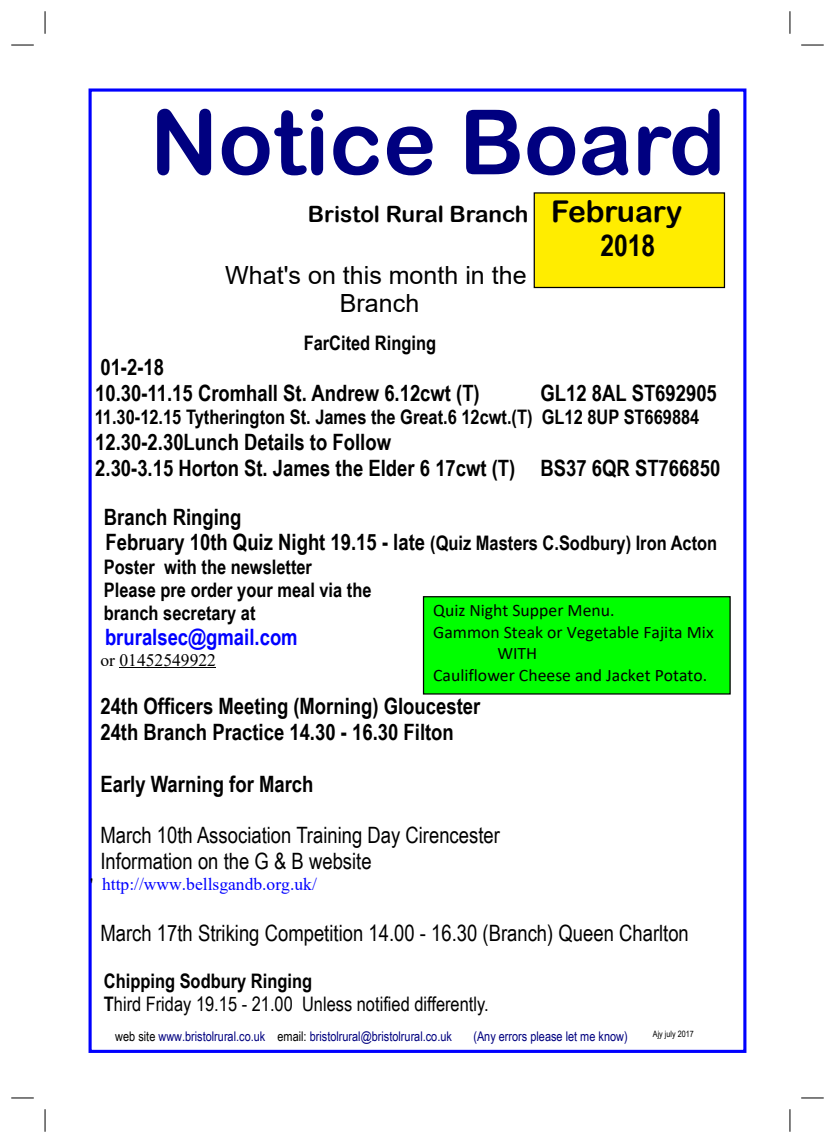
<style>
.page{position:relative;width:835px;height:1143px;background:#fff}
.page>*{position:absolute;margin:0;border:0;box-sizing:border-box;transform-origin:0 0}
.t1{font:90px "Arial Rounded MT Bold";color:#000080}
.t2{font:700 30px "Arial Narrow";color:#000}
.t3{font:25px/28.6px "Arial";color:#000;text-align:center}
.t4{font:700 22.5px/25.9px "Arial Narrow";color:#000}
.t5{font:22.5px/25.9px "Arial Narrow";color:#000}
.t6{font:22.5px "Arial Rounded MT Bold";color:#000}
.t7{font:700 22.5px "Arial Narrow";color:#00f}
.t8{font:700 20px/23px "Arial Narrow";color:#000}
.t9{font:20px/23px "Arial Narrow";color:#000}
.t10{font:17.5px "Calibri";color:#000}
.t11{font:17.5px "Times New Roman";color:#00f}
.t12{font:17.5px "Times New Roman";color:#000}
.t13{font:13.25px "Arial Narrow";color:#000080}
.t14{font:8.75px "Arial Narrow";color:#000}
.s1{font-size:30px}
.s2{font-size:20px}
.s3{color:#000}
.s4{font-weight:700}
</style>
<div class="page">
<div style="left:88px;top:88px;width:658px;height:964px;border:3px solid #00f"></div>
<hr style="left:119px;top:667px;width:97px;height:1px;background:#000">
<div style="left:533px;top:192px;width:191px;height:96px;background:#ffed00;border:1px solid #000"></div>
<div style="left:422px;top:596px;width:308px;height:98px;background:#0f0;border:1px solid #000"></div>
<svg style="left:11px;top:45px;width:23px;height:1px"></svg>
<svg style="left:11px;top:1097px;width:23px;height:1px"></svg>
<svg style="left:801px;top:45px;width:22px;height:1px"></svg>
<svg style="left:801px;top:1097px;width:22px;height:1px"></svg>
<svg style="left:789px;top:11px;width:1px;height:23px"></svg>
<svg style="left:45px;top:11px;width:1px;height:23px"></svg>
<svg style="left:45px;top:1109px;width:1px;height:22px"></svg>
<svg style="left:789px;top:1109px;width:1px;height:22px"></svg>
<h1 class="t1" style="left:150px;top:109px;width:576px">Notice Board</h1>
<p class="t6" style="left:308px;top:205px;width:375px">Bristol Rural Branch <span class="s1">February</span></p>
<h2 class="t2" style="left:600px;top:234px;width:56px">2018</h2>
<p class="t3" style="left:225px;top:263px;width:302px">What's on this month in the<br>Branch</p>
<p class="t8" style="left:303px;top:333px;width:134px">FarCited Ringing</p>
<p class="t4" style="left:95px;top:356px;width:386px">01-2-18<br>10.30-11.15 Cromhall St. Andrew 6.12cwt (T)</p>
<p class="t4" style="left:540px;top:382px;width:178px">GL12 8AL ST692905</p>
<p class="t8" style="left:95px;top:408px;width:606px">11.30-12.15 Tytherington St. James the Great.6 12cwt.(T) GL12 8UP ST669884</p>
<p class="t4" style="left:95px;top:431px;width:626px">12.30-2.30Lunch Details to Follow<br>2.30-3.15 Horton St. James the Elder 6 17cwt (T) BS37 6QR ST766850</p>
<p class="t4" style="left:104px;top:505px;width:614px">Branch Ringing<br>February 10th Quiz Night 19.15 - late <span class="s2">(Quiz Masters C.Sodbury) Iron Acton</span></p>
<p class="t8" style="left:104px;top:557px;width:269px">Poster with the newsletter<br>Please pre order your meal via the branch secretary at</p>
<p class="t7" style="left:105px;top:629px;width:194px">bruralsec@gmail.com</p>
<p class="t12" style="left:100px;top:653px;width:117px">or 01452549922</p>
<p class="t4" style="left:100px;top:695px;width:381px">24th Officers Meeting (Morning) Gloucester<br>24th Branch Practice 14.30 - 16.30 Filton</p>
<p class="t4" style="left:100px;top:773px;width:214px">Early Warning for March</p>
<p class="t5" style="left:100px;top:824px;width:401px">March 10th Association Training Day Cirencester<br>Information on the G &amp; B website</p>
<p class="t11" style="left:90px;top:877px;width:228px"><span class="s3">'</span> http://www.bellsgandb.org.uk/</p>
<p class="t5" style="left:100px;top:922px;width:589px">March 17th Striking Competition 14.00 - 16.30 (Branch) Queen Charlton</p>
<p class="t9" style="left:104px;top:971px;width:386px"><span class="s4">Chipping Sodbury Ringing<br>T</span>hird Friday 19.15 - 21.00 Unless notified differently.</p>
<p class="t10" style="left:433px;top:603px;width:183px">Quiz Night Supper Menu.</p>
<p class="t10" style="left:433px;top:624px;width:282px">Gammon Steak or Vegetable Fajita Mix</p>
<p class="t10" style="left:497px;top:646px;width:41px">WITH</p>
<p class="t10" style="left:433px;top:667px;width:275px">Cauliflower Cheese and Jacket Potato.</p>
<p class="t13" style="left:115px;top:1031px;width:338px"><span class="s3">web site</span> www.bristolrural.co.uk <span class="s3">email:</span> bristolrural@bristolrural.co.uk</p>
<p class="t13" style="left:473px;top:1031px;width:156px">(Any errors please let me know)</p>
<p class="t14" style="left:652px;top:1030px;width:42px">Ajy july 2017</p>
</div>
